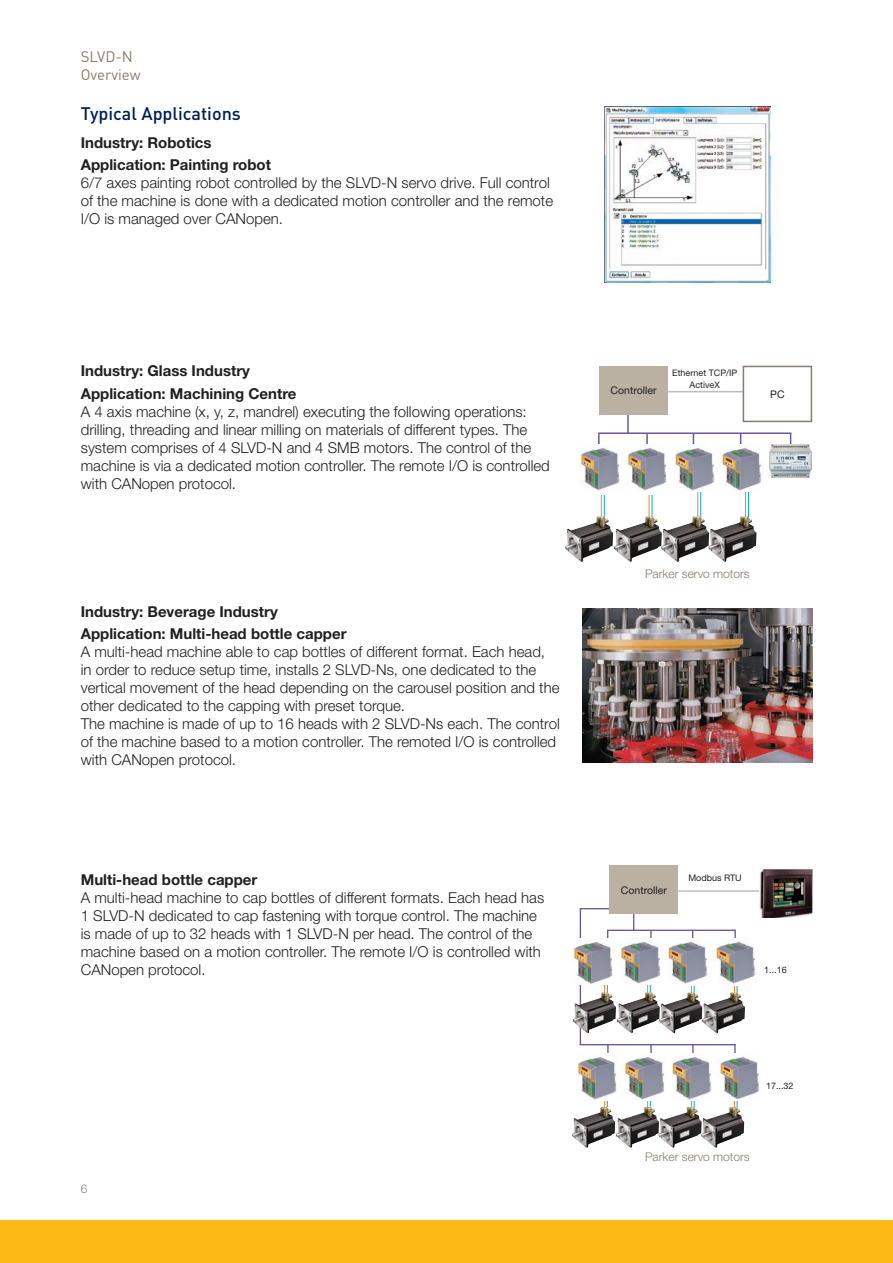
<style>
.page{position:relative;width:893px;height:1263px;background:#fff}
.page>*{position:absolute;margin:0;border:0;box-sizing:border-box;transform-origin:0 0}
.t1{font:500 18px "DINOT";color:#001f56}
.t2{font:300 15px/18px "Helvetica Neue LT Std";color:#231f20}
.t3{font:700 15px/22.2px "Helvetica Neue LT Std";color:#231f20}
.t4{font:15px/18px "DINOT";color:#887d6e}
.t5{font:300 12px "Helvetica Neue LT Std";color:#887d6e}
.t6{font:10.5px "Helvetica Neue LT Std";color:#231f20}
.t7{font:9px/12px "Helvetica Neue LT Std";color:#231f20;text-align:center}
</style>
<div class="page">
<div style="left:0;top:1220px;width:893px;height:43px;background:#fcb814"></div>
<img style="left:605px;top:106px;width:165px;height:177px">
<hr style="left:604px;top:465px;width:1px;height:64px;background:#00aec5">
<hr style="left:601px;top:465px;width:1px;height:64px;background:#f4822b">
<hr style="left:700px;top:465px;width:1px;height:64px;background:#00aec5">
<hr style="left:697px;top:465px;width:1px;height:64px;background:#f4822b">
<hr style="left:652px;top:465px;width:1px;height:64px;background:#00aec5">
<hr style="left:649px;top:465px;width:1px;height:64px;background:#f4822b">
<hr style="left:748px;top:465px;width:1px;height:64px;background:#00aec5">
<hr style="left:745px;top:465px;width:1px;height:64px;background:#f4822b">
<hr style="left:627px;top:410px;width:2px;height:23px;background:#6c55a3">
<svg style="left:598px;top:432px;width:195px;height:19px"></svg>
<img style="left:565px;top:516px;width:191px;height:46px">
<img style="left:580px;top:445px;width:44px;height:49px">
<img style="left:674px;top:445px;width:89px;height:47px">
<img style="left:624px;top:445px;width:50px;height:49px">
<img style="left:770px;top:445px;width:42px;height:32px">
<hr style="left:659px;top:391px;width:90px;height:1px;background:#bcbdc0">
<div style="left:743px;top:366px;width:68px;height:55px;background:#fff"></div>
<div style="left:743px;top:366px;width:69px;height:56px;border:2px solid #887d6e"></div>
<div style="left:600px;top:366px;width:68px;height:49px;background:#bbb1a3"></div>
<hr style="left:737px;top:946px;width:1px;height:57px;background:#00aec5">
<hr style="left:607px;top:1061px;width:1px;height:57px;background:#00aec5">
<hr style="left:604px;top:1061px;width:1px;height:57px;background:#f4822b">
<hr style="left:694px;top:1061px;width:1px;height:57px;background:#00aec5">
<hr style="left:691px;top:1061px;width:1px;height:57px;background:#f4822b">
<hr style="left:650px;top:1061px;width:1px;height:57px;background:#00aec5">
<hr style="left:647px;top:1061px;width:1px;height:57px;background:#f4822b">
<hr style="left:737px;top:1061px;width:1px;height:57px;background:#00aec5">
<hr style="left:734px;top:1061px;width:1px;height:57px;background:#f4822b">
<img style="left:573px;top:992px;width:172px;height:35px">
<img style="left:572px;top:1107px;width:172px;height:41px">
<hr style="left:670px;top:890px;width:89px;height:2px;background:#bcbdc0">
<div style="left:610px;top:865px;width:68px;height:49px;background:#bbb1a3"></div>
<img style="left:760px;top:869px;width:52px;height:49px">
<svg style="left:579px;top:907px;width:158px;height:146px"></svg>
<img style="left:583px;top:609px;width:229px;height:153px">
<img style="left:573px;top:938px;width:44px;height:47px">
<img style="left:617px;top:938px;width:139px;height:47px">
<img style="left:577px;top:1056px;width:40px;height:45px">
<img style="left:624px;top:1056px;width:136px;height:45px">
<p class="t4" style="left:81px;top:47px;width:61px">SLVD‑N<br>Overview</p>
<p class="t1" style="left:81px;top:101px;width:162px">Typical Applications</p>
<p class="t3" style="left:81px;top:131px;width:192px">Industry: Robotics<br>Application: Painting robot</p>
<p class="t2" style="left:81px;top:173px;width:474px">6/7 axes painting robot controlled by the SLVD‑N servo drive. Full control of the machine is done with a dedicated motion controller and the remote<br>I/O is managed over CANopen.</p>
<p class="t3" style="left:81px;top:360px;width:217px">Industry: Glass Industry<br>Application: Machining Centre</p>
<p class="t2" style="left:81px;top:402px;width:471px">A 4 axis machine (x, y, z, mandrel) executing the following operations: drilling, threading and linear milling on materials of different types. The system comprises of 4 SLVD‑N and 4 SMB motors. The control of the machine is via a dedicated motion controller. The remote I/O is controlled with CANopen protocol.</p>
<p class="t3" style="left:81px;top:600px;width:267px">Industry: Beverage Industry<br>Application: Multi-head bottle capper</p>
<p class="t2" style="left:81px;top:643px;width:481px">A multi‑head machine able to cap bottles of different format. Each head,<br>in order to reduce setup time, installs 2 SLVD‑Ns, one dedicated to the vertical movement of the head depending on the carousel position and the other dedicated to the capping with preset torque.<br>The machine is made of up to 16 heads with 2 SLVD‑Ns each. The control of the machine based to a motion controller. The remoted I/O is controlled with CANopen protocol.</p>
<p class="t3" style="left:81px;top:868px;width:178px">Multi-head bottle capper</p>
<p class="t2" style="left:81px;top:888px;width:465px">A multi‑head machine to cap bottles of different formats. Each head has 1 SLVD‑N dedicated to cap fastening with torque control. The machine is made of up to 32 heads with 1 SLVD‑N per head. The control of the machine based on a motion controller. The remote I/O is controlled with CANopen protocol.</p>
<p class="t5" style="left:81px;top:1181px;width:8px">6</p>
<p class="t7" style="left:672px;top:367px;width:67px">Ethernet TCP/IP<br>ActiveX</p>
<p class="t6" style="left:611px;top:384px;width:47px">Controller</p>
<p class="t6" style="left:770px;top:388px;width:16px">PC</p>
<p class="t5" style="left:645px;top:567px;width:106px">Parker servo motors</p>
<p class="t6" style="left:621px;top:884px;width:47px">Controller</p>
<p class="t7" style="left:688px;top:872px;width:55px">Modbus RTU</p>
<p class="t7" style="left:764px;top:964px;width:24px">1...16</p>
<p class="t7" style="left:766px;top:1080px;width:29px">17...32</p>
<p class="t5" style="left:645px;top:1149px;width:106px">Parker servo motors</p>
</div>
